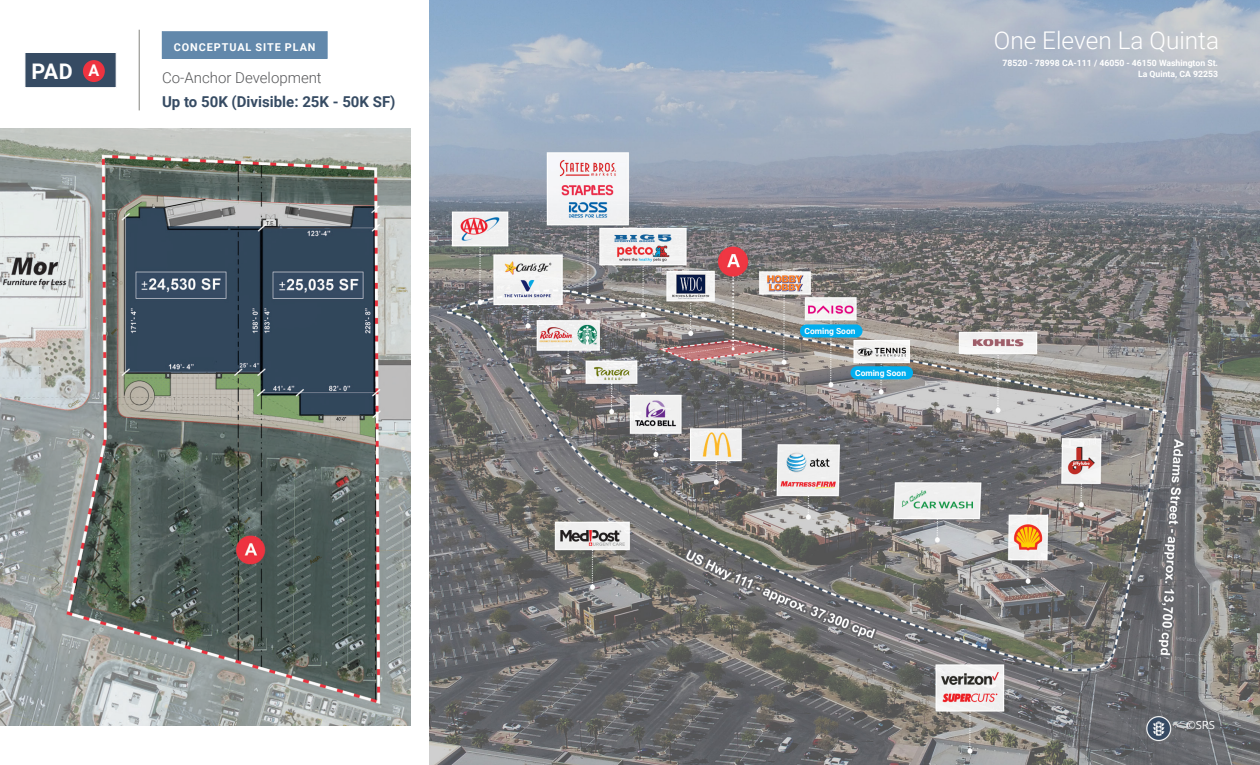
<style>
.page{position:relative;width:1260px;height:765px;background:#fff}
.page>*{position:absolute;margin:0;border:0;box-sizing:border-box;transform-origin:0 0}
.t1{font:300 24.38px "Roboto";color:#fff}
.t2{font:700 21.5px "Roboto";color:#fff}
.t3{font:700 16.12px "Roboto";color:#fff}
.t4{font:700 15px "Roboto";color:#364b63}
.t5{font:300 15px "Roboto";color:#57585a}
.Paragraph_Into{font:11.25px "Open Sans";color:#fff}
.t6{font:700 10.88px "Roboto";letter-spacing:.085em;color:#fff}
.t7{font:700 8.75px "Roboto";color:#fff}
.t8{font:700 8.5px "Roboto";color:#fff}
</style>
<div class="page">
<img style="left:430px;top:0;width:830px;height:765px">
<img style="left:0;top:129px;width:411px;height:596px">
<div style="left:25px;top:52px;width:91px;height:36px;background:#364b63;border:1px solid #fff"></div>
<div style="left:83px;top:60px;width:22px;height:22px;background:#ee3340;border-radius:50%"></div>
<hr style="left:139px;top:30px;width:1px;height:80px;background:#83847e">
<div style="left:800px;top:324px;width:62px;height:13px;background:#00aeef;border-radius:7px"></div>
<div style="left:850px;top:366px;width:63px;height:13px;background:#00aeef;border-radius:7px"></div>
<div style="left:162px;top:32px;width:165px;height:26px;background:#6288ab"></div>
<div style="left:162px;top:31px;width:165px;height:28px;border:1px solid #6288ab"></div>
<p class="t2" style="left:31px;top:56px;width:43px">PAD</p>
<p class="t3" style="left:89px;top:59px;width:12px">A</p>
<p class="t6" style="left:174px;top:39px;width:143px">CONCEPTUAL SITE PLAN</p>
<p class="t5" style="left:162px;top:67px;width:161px">Co-Anchor Development</p>
<p class="t4" style="left:162px;top:91px;width:235px">Up to 50K (Divisible: 25K - 50K SF)</p>
<p class="t1" style="left:994px;top:23px;width:227px">One Eleven La Quinta</p>
<p class="t7" style="left:1002px;top:57px;width:217px">78520 - 78998 CA-111 / 46050 - 46150 Washington St.</p>
<p class="t7" style="left:1138px;top:68px;width:82px">La Quinta, CA 92253</p>
<p class="t8" style="left:805px;top:325px;width:52px">Coming Soon</p>
<p class="t8" style="left:855px;top:367px;width:52px">Coming Soon</p>
<p class="Paragraph_Into" style="left:1186px;top:717px;width:30px">©SRS</p>
</div>
